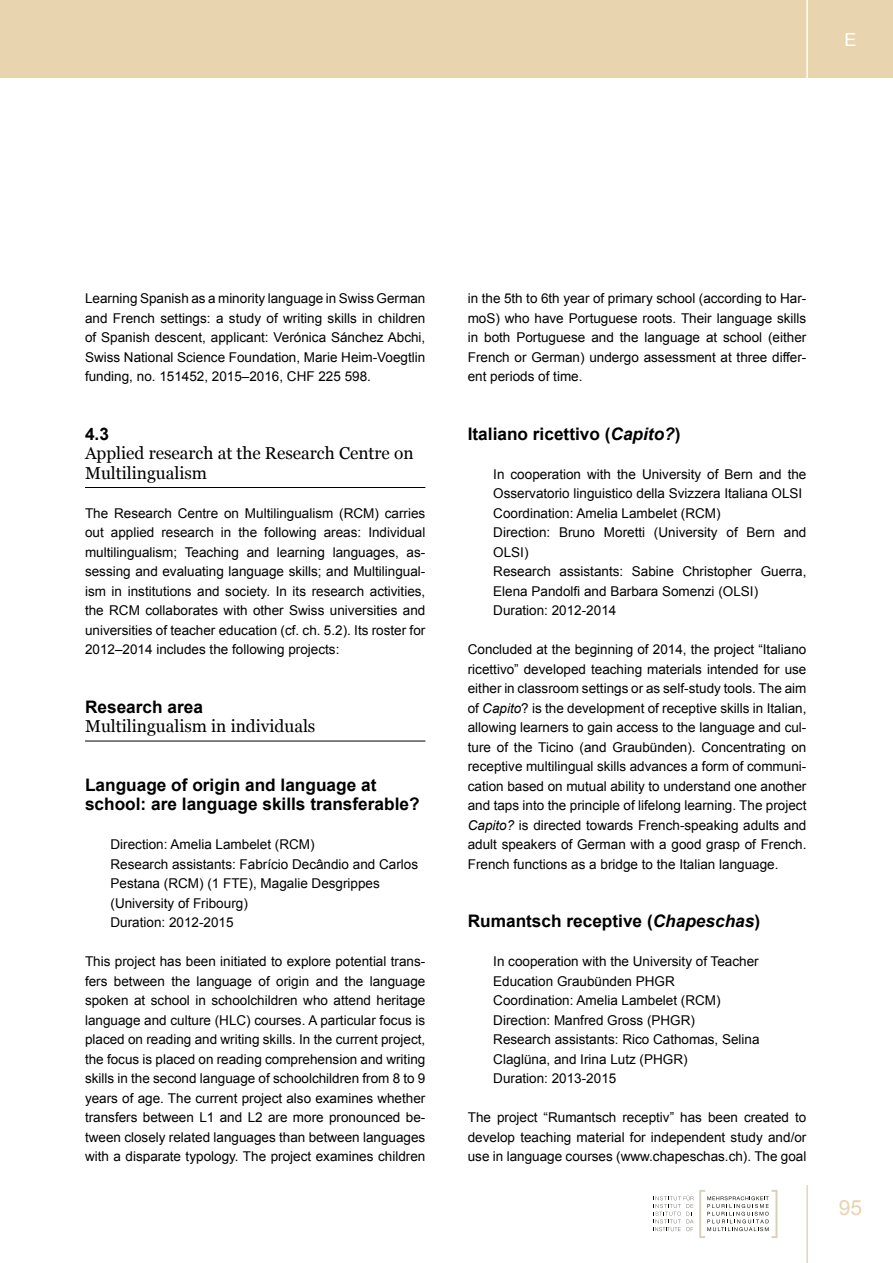
<style>
.page{position:relative;width:893px;height:1263px;background:#fff}
.page>*{position:absolute;margin:0;border:0;box-sizing:border-box;transform-origin:0 0}
.t1{font:21px "Arial";color:#e8d5af}
.t2{font:18px "Arial";color:#fff}
.t3{font:700 17.25px/19.5px "Arial";color:#000}
.t4{font:17.25px/19.5px "Georgia";color:#000}
.t5{font:13.5px/19.5px "Arial";color:#000;text-align:justify}
.s1{font-style:italic}
</style>
<div class="page">
<div style="left:0;top:0;width:893px;height:78px;background:#e8d5af"></div>
<hr style="left:806px;top:0;width:2px;height:78px;background:#fff">
<hr style="left:806px;top:1185px;width:2px;height:78px;background:#e8d5af">
<svg style="left:655px;top:1195px;width:38px;height:36px"></svg>
<svg style="left:699px;top:1190px;width:78px;height:48px"></svg>
<hr style="left:85px;top:487px;width:340px;height:1px;background:#000">
<hr style="left:85px;top:741px;width:340px;height:1px;background:#000">
<h2 class="t2" style="left:844px;top:27px;width:14px">E</h2>
<p class="t5" style="left:85px;top:289px;width:342px">Learning Spanish as a minority language in Swiss German and French settings: a study of writing skills in children of Spanish descent, applicant: Verónica Sánchez Abchi, Swiss National Science Foundation, Marie Heim-Voegtlin funding, no. 151452, 2015–2016, CHF 225 598.</p>
<p class="t3" style="left:85px;top:424px;width:25px">4.3</p>
<p class="t4" style="left:85px;top:443px;width:330px">Applied research at the Research Centre on<br>Multilingualism</p>
<p class="t5" style="left:85px;top:503px;width:342px">The Research Centre on Multilingualism (RCM) carries out applied research in the following areas: Individual multilingualism; Teaching and learning languages, as&shy;sessing and evaluating language skills; and Multilingual&shy;ism in institutions and society. In its research activities, the RCM collaborates with other Swiss universities and universities of teacher education (cf. ch. 5.2). Its roster for 2012–2014 includes the following projects:</p>
<p class="t3" style="left:85px;top:697px;width:119px">Research area</p>
<p class="t4" style="left:85px;top:716px;width:232px">Multilingualism in individuals</p>
<p class="t3" style="left:85px;top:775px;width:336px">Language of origin and language at school: are language skills transferable?</p>
<p class="t5" style="left:111px;top:835px;width:309px;text-align:left">Direction: Amelia Lambelet (RCM)<br>Research assistants: Fabrício Decândio and Carlos Pestana (RCM) (1 FTE), Magalie Desgrippes (University of Fribourg)<br>Duration: 2012-2015</p>
<p class="t5" style="left:85px;top:952px;width:342px">This project has been initiated to explore potential trans&shy;fers between the language of origin and the language spoken at school in schoolchildren who attend heritage language and culture (HLC) courses. A particular focus is placed on reading and writing skills. In the current project, the focus is placed on reading comprehension and writing skills in the second language of schoolchildren from 8 to 9 years of age. The current project also examines whether transfers between L1 and L2 are more pronounced be&shy;tween closely related languages than between languages with a disparate typology. The project examines children</p>
<p class="t5" style="left:468px;top:289px;width:340px">in the 5th to 6th year of primary school (according to Har&shy;moS) who have Portuguese roots. Their language skills in both Portuguese and the language at school (either French or German) undergo assessment at three differ&shy;ent periods of time.</p>
<p class="t3" style="left:468px;top:424px;width:214px">Italiano ricettivo (<span class="s1">Capito?</span>)</p>
<p class="t5" style="left:493px;top:464px;width:315px;text-align:left">In cooperation with the University of Bern and the Osservatorio linguistico della Svizzera Italiana OLSI Coordination: Amelia Lambelet (RCM)<br>Direction: Bruno Moretti (University of Bern and OLSI)<br>Research assistants: Sabine Christopher Guerra, Elena Pandolfi and Barbara Somenzi (OLSI)<br>Duration: 2012-2014</p>
<p class="t5" style="left:468px;top:640px;width:340px">Concluded at the beginning of 2014, the project “Italiano ricettivo” developed teaching materials intended for use either in classroom settings or as self-study tools. The aim of <span class="s1">Capito</span>? is the development of receptive skills in Italian, allowing learners to gain access to the language and cul&shy;ture of the Ticino (and Graubü nden). Concentrating on receptive multilingual skills advances a form of communi&shy;cation based on mutual ability to understand one another and taps into the principle of lifelong learning. The project <span class="s1">Capito?</span> is directed towards French-speaking adults and adult speakers of German with a good grasp of French.<br>French functions as a bridge to the Italian language.</p>
<p class="t3" style="left:468px;top:912px;width:294px">Rumantsch receptive (<span class="s1">Chapeschas</span>)</p>
<p class="t5" style="left:493px;top:952px;width:268px;text-align:left">In cooperation with the University of Teacher Education Graubünden PHGR<br>Coordination: Amelia Lambelet (RCM)<br>Direction: Manfred Gross (PHGR)<br>Research assistants: Rico Cathomas, Selina Claglüna, and Irina Lutz (PHGR)<br>Duration: 2013-2015</p>
<p class="t5" style="left:468px;top:1108px;width:340px">The project “Rumantsch receptiv” has been created to develop teaching material for independent study and/or use in language courses (www.chapeschas.ch). The goal</p>
<h1 class="t1" style="left:839px;top:1194px;width:25px">95</h1>
</div>
